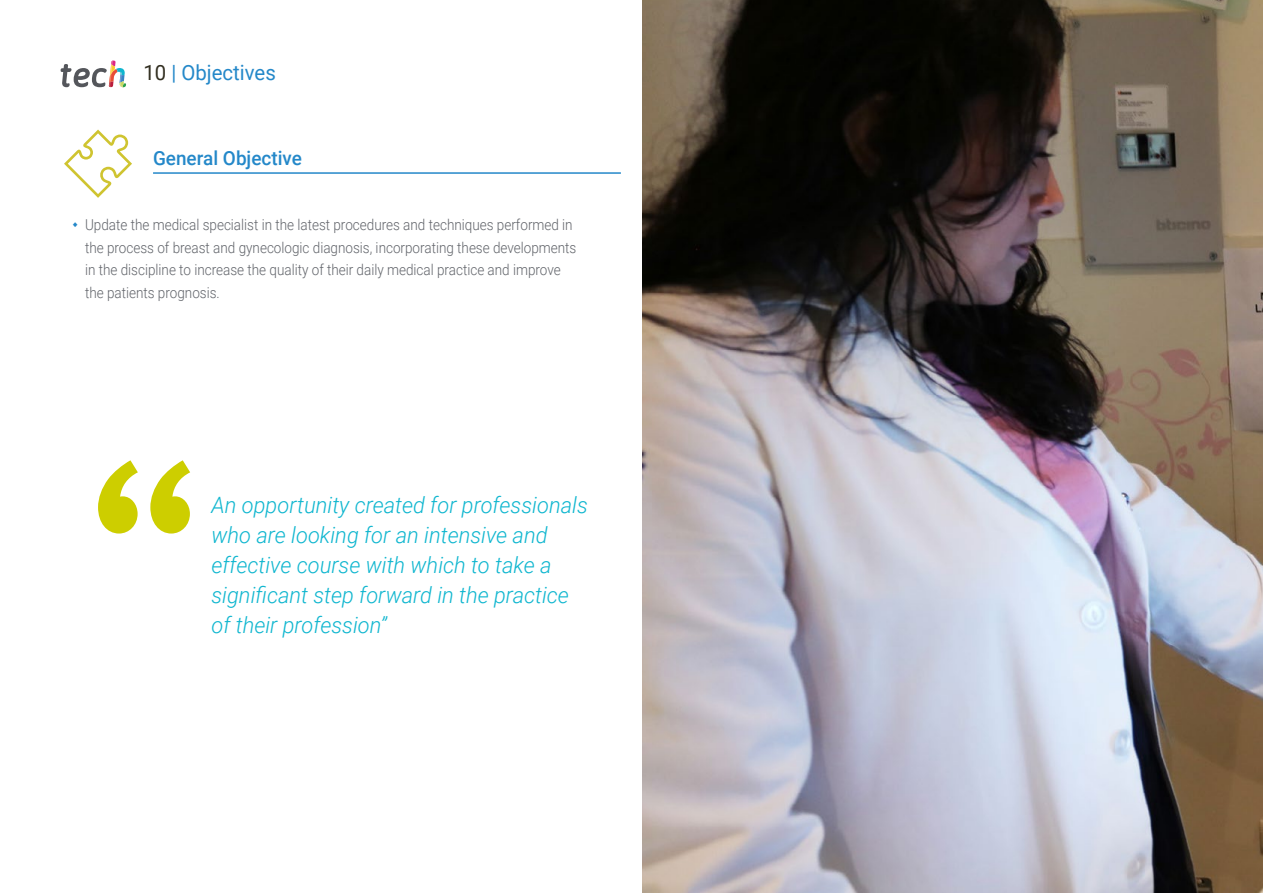
<style>
.page{position:relative;width:1263px;height:893px;background:#fff}
.page>*{position:absolute;margin:0;border:0;box-sizing:border-box;transform-origin:0 0}
.t1{font:italic 300 22.5px/30px "Roboto";color:#0fb6cf}
.t2{font:21px "Roboto";color:#2488c9}
.t3{font:500 19.5px "Roboto";color:#2488c9}
.t4{font:300 15px/22.5px "Roboto";color:#61646a;scale:.9 1}
.s1{color:#312e20}
</style>
<div class="page">
<hr style="left:153px;top:173px;width:468px;height:1px;background:#2488c9">
<svg style="left:64px;top:130px;width:68px;height:68px"></svg>
<img style="left:642px;top:0;width:621px;height:893px">
<svg style="left:61px;top:61px;width:65px;height:27px"></svg>
<svg style="left:98px;top:460px;width:92px;height:73px"></svg>
<h2 class="t2" style="left:144px;top:57px;width:134px"><span class="s1">10</span> | Objectives</h2>
<h3 class="t3" style="left:153px;top:144px;width:150px">General Objective</h3>
<p class="t4" style="left:85px;top:213px;width:547px">Update the medical specialist in the latest procedures and techniques performed in the process of breast and gynecologic diagnosis, incorporating these developments in the discipline to increase the quality of their daily medical practice and improve the patients prognosis.</p>
<h1 class="t1" style="left:211px;top:489px;width:378px">An opportunity created for professionals who are looking for an intensive and effective course with which to take a significant step forward in the practice of their profession”</h1>
</div>
